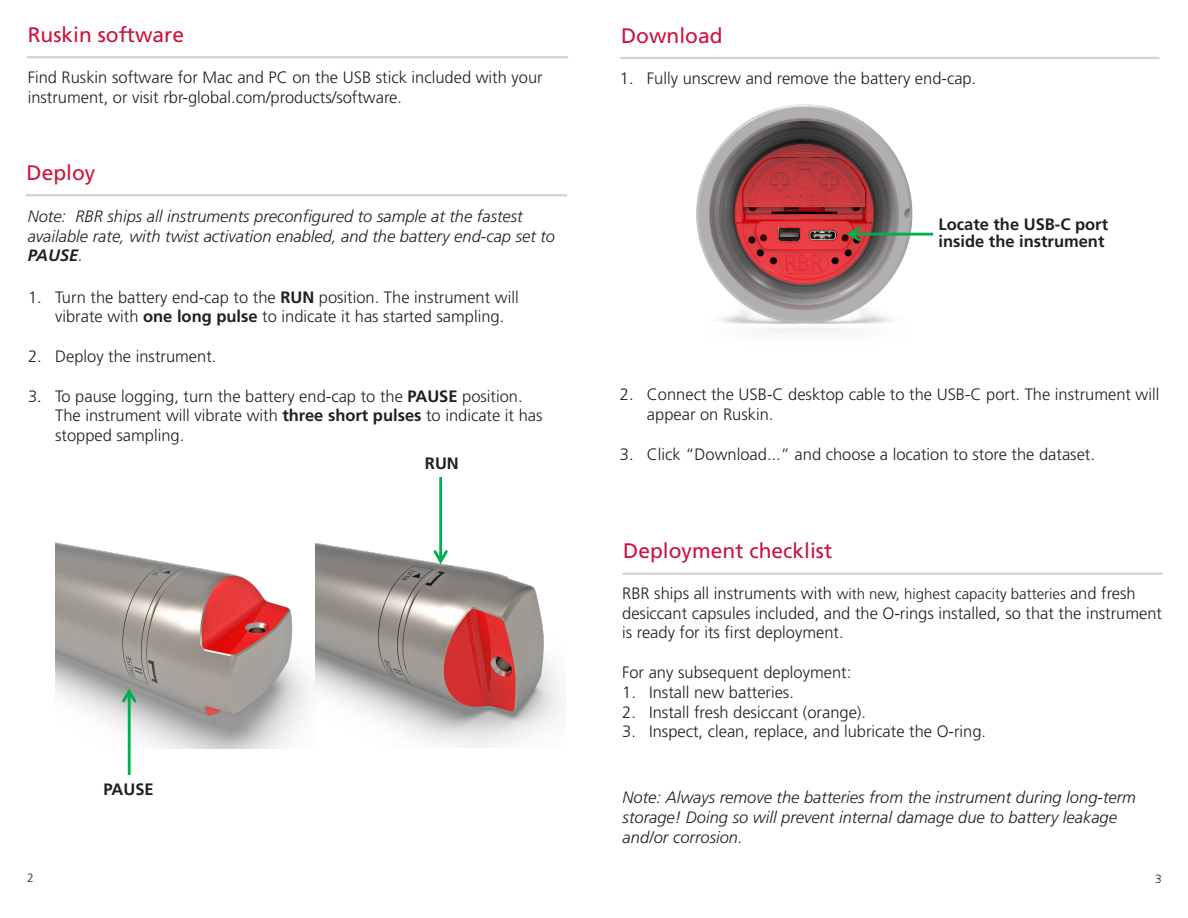
<style>
.page{position:relative;width:1188px;height:918px;background:#fff}
.page>*{position:absolute;margin:0;border:0;box-sizing:border-box;transform-origin:0 0}
.t1{font:21px "Frutiger LT Std";color:#cd123d}
.t2{font:300 16.5px/19.8px "Frutiger LT Std";color:#231f20}
.t3{font:italic 300 16.5px/19.8px "Frutiger LT Std";color:#231f20}
.t4{font:700 16.5px "Frutiger LT Std";color:#231f20}
.Footer_Date_Code{font:300 12px "Frutiger LT Std";color:#231f20}
.s1{font-weight:700}
.s2{font-size:15px}
</style>
<div class="page">
<hr style="left:623px;top:573px;width:540px;height:2px;background:#d4d3d2">
<hr style="left:26px;top:194px;width:541px;height:2px;background:#d4d3d2">
<hr style="left:27px;top:56px;width:541px;height:2px;background:#d4d3d2">
<hr style="left:620px;top:57px;width:540px;height:2px;background:#d4d3d2">
<img style="left:316px;top:543px;width:246px;height:204px">
<img style="left:56px;top:542px;width:260px;height:206px">
<img style="left:696px;top:104px;width:217px;height:231px">
<svg style="left:847px;top:227px;width:86px;height:14px"></svg>
<svg style="left:433px;top:478px;width:15px;height:86px"></svg>
<svg style="left:122px;top:688px;width:15px;height:87px"></svg>
<p class="t1" style="left:28px;top:22px;width:158px">Ruskin software</p>
<p class="t2" style="left:28px;top:68px;width:516px">Find Ruskin software for Mac and PC on the USB stick included with your instrument, or visit rbr-global.com/products/software.</p>
<p class="t1" style="left:27px;top:160px;width:70px">Deploy</p>
<p class="t3" style="left:28px;top:206px;width:529px">Note: RBR ships all instruments preconfigured to sample at the fastest available rate, with twist activation enabled, and the battery end-cap set to<br><span class="s1">PAUSE</span>.</p>
<p class="t2" style="left:55px;top:287px;width:465px;text-indent:-27px">1. Turn the battery end-cap to the <span class="s1">RUN</span> position. The instrument will vibrate with <span class="s1">one long pulse</span> to indicate it has started sampling.</p>
<p class="t2" style="left:28px;top:347px;width:190px">2. Deploy the instrument.</p>
<p class="t2" style="left:55px;top:386px;width:489px;text-indent:-27px">3. To pause logging, turn the battery end-cap to the <span class="s1">PAUSE</span> position.<br>The instrument will vibrate with <span class="s1">three short pulses</span> to indicate it has stopped sampling.</p>
<p class="t4" style="left:104px;top:779px;width:52px">PAUSE</p>
<p class="t4" style="left:425px;top:454px;width:35px">RUN</p>
<p class="t1" style="left:621px;top:23px;width:103px">Download</p>
<p class="t2" style="left:620px;top:68px;width:358px">1. Fully unscrew and remove the battery end-cap.</p>
<p class="t4" style="left:939px;top:215px;width:171px">Locate the USB-C port</p>
<p class="t4" style="left:939px;top:231px;width:167px">inside the instrument</p>
<p class="t2" style="left:647px;top:385px;width:514px;text-indent:-27px">2. Connect the USB-C desktop cable to the USB-C port. The instrument will appear on Ruskin.</p>
<p class="t2" style="left:620px;top:445px;width:477px">3. Click “Download...” and choose a location to store the dataset.</p>
<p class="t1" style="left:623px;top:539px;width:210px">Deployment checklist</p>
<p class="t2" style="left:622px;top:583px;width:541px">RBR ships all instruments with <span class="s2">with new, highest capacity batteries</span> and fresh desiccant capsules included, and the O-rings installed, so that the instrument is ready for its first deployment.</p>
<p class="t2" style="left:622px;top:663px;width:231px">For any subsequent deployment:</p>
<p class="t2" style="left:622px;top:682px;width:173px">1. Install new batteries.</p>
<p class="t2" style="left:622px;top:702px;width:245px">2. Install fresh desiccant (orange).</p>
<p class="t2" style="left:622px;top:722px;width:366px">3. Inspect, clean, replace, and lubricate the O-ring.</p>
<p class="t3" style="left:623px;top:788px;width:515px">Note: Always remove the batteries from the instrument during long-term storage! Doing so will prevent internal damage due to battery leakage and/or corrosion.</p>
<p class="Footer_Date_Code" style="left:27px;top:871px;width:8px">2</p>
<p class="Footer_Date_Code" style="left:1155px;top:872px;width:8px">3</p>
</div>
